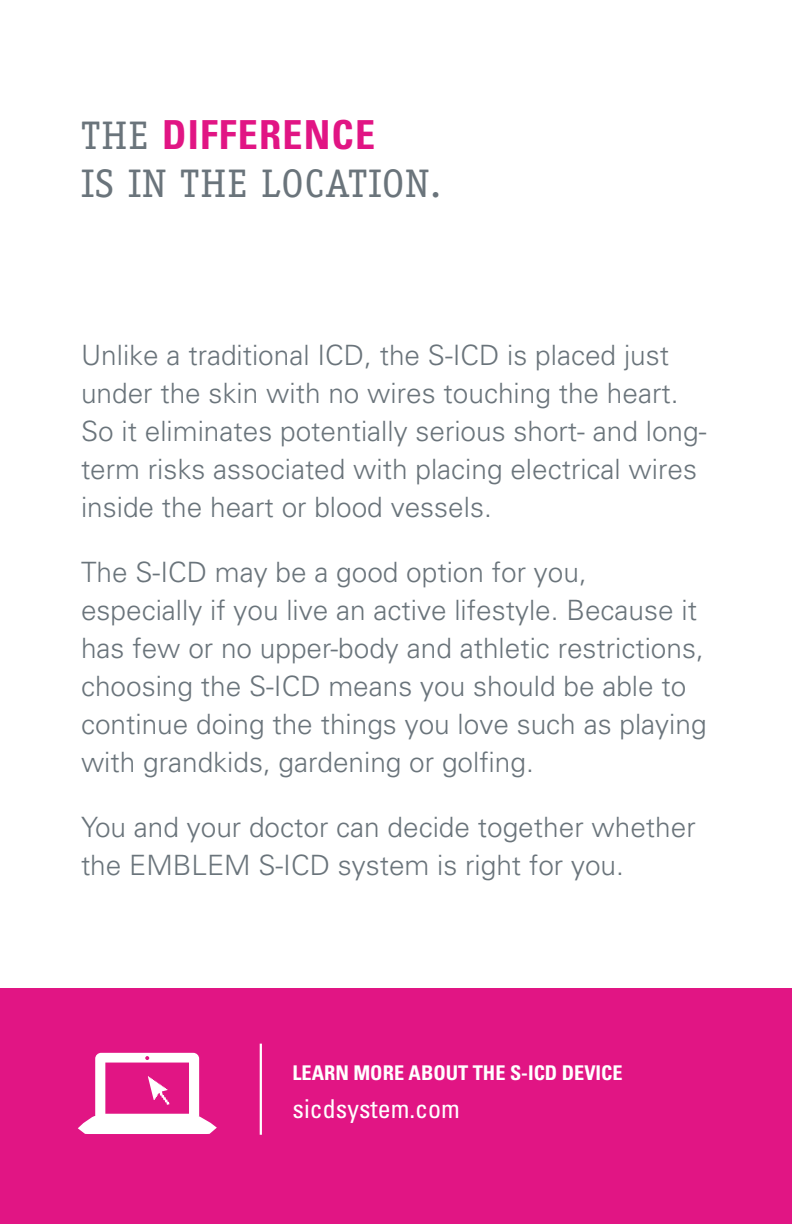
<style>
.page{position:relative;width:792px;height:1224px;background:#fff}
.page>*{position:absolute;margin:0;border:0;box-sizing:border-box;transform-origin:0 0}
.t1{font:40px "Officina Serif";letter-spacing:.03em;color:#6a747b}
.t2{font:700 condensed 40px "Univers";letter-spacing:.03em;color:#e11584}
.t3{font:300 28px/38px "Univers";color:#6a747b}
.t4{font:condensed 26px "Univers";color:#fff}
.t5{font:700 condensed 20.2px "Univers";color:#fff}
.s1{font-family:"Officina Serif";font-weight:400;font-stretch:normal;color:#6a747b}
</style>
<div class="page">
<div style="left:0;top:989px;width:792px;height:235px;background:#e11584"></div>
<svg style="left:78px;top:1053px;width:139px;height:81px"></svg>
<hr style="left:260px;top:1044px;width:2px;height:91px;background:#fff">
<h1 class="t2" style="left:81px;top:110px;width:296px"><span class="s1">THE</span> DIFFERENCE</h1>
<h1 class="t1" style="left:81px;top:160px;width:362px">IS IN THE LOCATION.</h1>
<p class="t3" style="left:81px;top:336px;width:627px">Unlike a traditional ICD, the S-ICD is placed just under the skin with no wires touching the heart.<br>So it eliminates potentially serious short- and long&shy;term risks associated with placing electrical wires inside the heart or blood vessels.</p>
<p class="t3" style="left:81px;top:553px;width:627px">The S-ICD may be a good option for you, especially if you live an active lifestyle. Because it has few or no upper-body and athletic restrictions, choosing the S-ICD means you should be able to continue doing the things you love such as playing with grandkids, gardening or golfing.</p>
<p class="t3" style="left:81px;top:808px;width:616px">You and your doctor can decide together whether the EMBLEM S-ICD system is right for you.</p>
<p class="t5" style="left:293px;top:1060px;width:332px">LEARN MORE ABOUT THE S-ICD DEVICE</p>
<p class="t4" style="left:293px;top:1092px;width:169px">sicdsystem.com</p>
</div>
